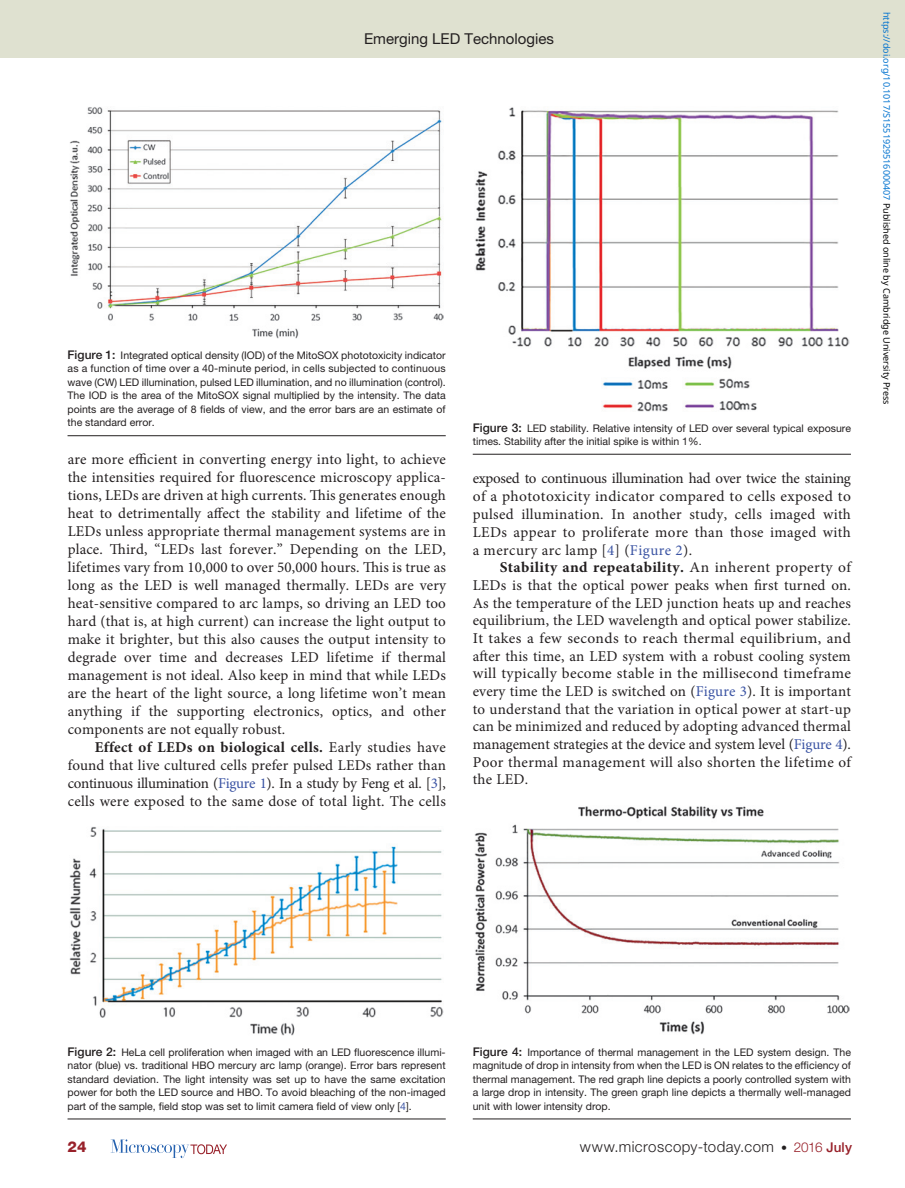
<style>
.page{position:relative;width:905px;height:1188px;background:#fff}
.page>*{position:absolute;margin:0;border:0;box-sizing:border-box;transform-origin:0 0}
.pFirstpara{font:15px/18px "Minion Pro";letter-spacing:.02em;color:#231f20;text-align:justify}
.t1{font:300 15px "Helvetica Neue LT Std";letter-spacing:.03em;color:#231f20}
.t2{font:15px "Helvetica Neue LT Std";color:#231f20}
.t3{font:800 15px "Helvetica Neue LT Std";color:#98212a}
.pFigureCaption{font:10.5px/13.5px "Helvetica Neue LT Std";color:#231f20;text-align:justify}
.t4{font:9px "Noto Sans";color:#0172cf}
.s1{font-weight:500;font-size:12px}
.s2{font-weight:700}
.s3{color:#3a53a3}
.s4{color:#000}
.s5{font-size:12px}
.s6{font-size:13.5px;color:#98212a}
.s7{font-weight:500;font-size:13.5px;color:#98212a}
</style>
<div class="page">
<div style="left:0;top:0;width:904px;height:58px;background:#dfe1d0"></div>
<svg style="left:111px;top:1139px;width:116px;height:19px"></svg>
<img style="left:69px;top:107px;width:375px;height:231px">
<hr style="left:68px;top:435px;width:378px;height:1px;background:#231f20">
<img style="left:69px;top:827px;width:375px;height:208px">
<hr style="left:68px;top:1119px;width:378px;height:1px;background:#231f20">
<img style="left:475px;top:107px;width:374px;height:305px">
<hr style="left:472px;top:454px;width:378px;height:1px;background:#231f20">
<img style="left:474px;top:806px;width:375px;height:229px">
<hr style="left:472px;top:1119px;width:378px;height:1px;background:#231f20">
<p class="t2" style="left:364px;top:30px;width:191px">Emerging LED Technologies</p>
<p class="pFigureCaption" style="left:68px;top:348px;width:380px"><span class="s1">Figure 1:</span> Integrated optical density (IOD) of the MitoSOX phototoxicity indicator as a function of time over a 40-minute period, in cells subjected to continuous wave (CW) LED illumination, pulsed LED illumination, and no illumination (control).<br>The IOD is the area of the MitoSOX signal multiplied by the intensity. The data points are the average of 8 fields of view, and the error bars are an estimate of the standard error.</p>
<p class="pFirstpara" style="left:68px;top:451px;width:380px">are more efficient in converting energy into light, to achieve the intensities required for fluorescence microscopy applica&shy;tions, LEDs are driven at high currents. This generates enough heat to detrimentally affect the stability and lifetime of the LEDs unless appropriate thermal management systems are in place. Third, “LEDs last forever.” Depending on the LED, lifetimes vary from 10,000 to over 50,000 hours. This is true as long as the LED is well managed thermally. LEDs are very heat-sensitive compared to arc lamps, so driving an LED too hard (that is, at high current) can increase the light output to make it brighter, but this also causes the output intensity to degrade over time and decreases LED lifetime if thermal management is not ideal. Also keep in mind that while LEDs are the heart of the light source, a long lifetime won’t mean anything if the supporting electronics, optics, and other components are not equally robust.</p>
<p class="pFirstpara" style="left:68px;top:739px;width:380px;text-indent:27px"><span class="s2">Effect of LEDs on biological cells.</span> Early studies have found that live cultured cells prefer pulsed LEDs rather than continuous illumination (<span class="s3">Figure 1</span>). In a study by Feng et al. [<span class="s3">3</span>], cells were exposed to the same dose of total light. The cells</p>
<p class="pFigureCaption" style="left:472px;top:422px;width:380px;line-height:12.8px"><span class="s1">Figure 3:</span> LED stability. Relative intensity of LED over several typical exposure times. Stability after the initial spike is within 1%.</p>
<p class="pFirstpara" style="left:472px;top:469px;width:380px">exposed to continuous illumination had over twice the staining of a phototoxicity indicator compared to cells exposed to pulsed illumination. In another study, cells imaged with LEDs appear to proliferate more than those imaged with a mercury arc lamp [<span class="s3">4</span>] (<span class="s3">Figure 2</span>).</p>
<p class="pFirstpara" style="left:472px;top:559px;width:380px;text-indent:27px"><span class="s2">Stability and repeatability.</span> An inherent property of LEDs is that the optical power peaks when first turned on.<br>As the temperature of the LED junction heats up and reaches equilibrium, the LED wavelength and optical power stabilize.<br>It takes a few seconds to reach thermal equilibrium, and after this time, an LED system with a robust cooling system will typically become stable in the millisecond timeframe every time the LED is switched on (<span class="s3">Figure 3</span>). It is important to understand that the variation in optical power at start-up can be minimized and reduced by adopting advanced thermal management strategies at the device and system level (<span class="s3">Figure 4</span>).<br>Poor thermal management will also shorten the lifetime of the LED.</p>
<p class="t4" style="left:893px;top:12px;width:394px;rotate:90deg">https://doi.org/10.1017/S1551929516000407 <span class="s4">Published online by Cambridge University Press</span></p>
<p class="pFigureCaption" style="left:68px;top:1045px;width:380px"><span class="s1">Figure 2:</span> HeLa cell proliferation when imaged with an LED fluorescence illumi&shy;nator (blue) vs. traditional HBO mercury arc lamp (orange). Error bars represent standard deviation. The light intensity was set up to have the same excitation power for both the LED source and HBO. To avoid bleaching of the non-imaged part of the sample, field stop was set to limit camera field of view only [<span class="s3">4</span>].</p>
<p class="pFigureCaption" style="left:472px;top:1045px;width:380px"><span class="s1">Figure 4:</span> Importance of thermal management in the LED system design. The magnitude of drop in intensity from when the LED is ON relates to the efficiency of thermal management. The red graph line depicts a poorly controlled system with a large drop in intensity. The green graph line depicts a thermally well-managed unit with lower intensity drop.</p>
<p class="t3" style="left:68px;top:1138px;width:21px">24</p>
<p class="t1" style="left:579px;top:1137px;width:274px">www.microscopy-today.com <span class="s5">•</span> <span class="s6">2016</span> <span class="s7">July</span></p>
</div>
